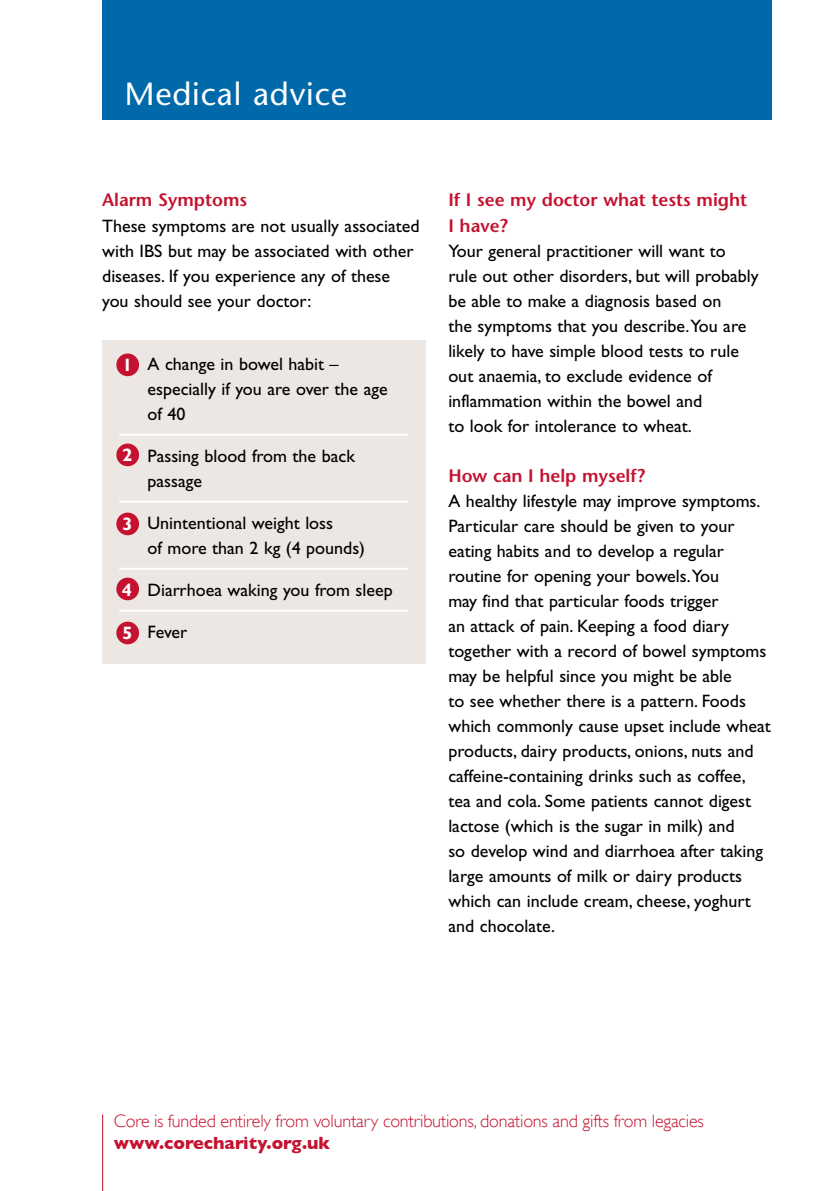
<style>
.page{position:relative;width:840px;height:1191px;background:#fff}
.page>*{position:absolute;margin:0;border:0;box-sizing:border-box;transform-origin:0 0}
.t1{font:500 32px "Stone Sans Std";letter-spacing:.025em;color:#fff}
.t2{font:18px/25px "Gill Sans Std";color:#000}
.t3{font:300 18px "Gill Sans";letter-spacing:-.01em;color:#c41230}
.t4{font:600 18px/25px "Stone Sans Std";color:#c41230}
.t5{font:700 18px "Gill Sans";color:#c41230}
.s1{font-family:"Humanist 521 BT";font-weight:700;color:#fff}
</style>
<div class="page">
<div style="left:102px;top:0;width:669px;height:119px;background:#0069aa"></div>
<div style="left:102px;top:340px;width:323px;height:323px;background:#ece7e3"></div>
<hr style="left:119px;top:434px;width:289px;height:2px;background:#fff">
<hr style="left:119px;top:501px;width:289px;height:2px;background:#fff">
<hr style="left:119px;top:568px;width:289px;height:2px;background:#fff">
<hr style="left:119px;top:610px;width:289px;height:2px;background:#fff">
<div style="left:116px;top:353px;width:23px;height:23px;background:#c41230;border-radius:50%"></div>
<div style="left:116px;top:443px;width:23px;height:23px;background:#c41230;border-radius:50%"></div>
<div style="left:116px;top:512px;width:23px;height:23px;background:#c41230;border-radius:50%"></div>
<div style="left:116px;top:577px;width:23px;height:23px;background:#c41230;border-radius:50%"></div>
<div style="left:116px;top:621px;width:23px;height:23px;background:#c41230;border-radius:50%"></div>
<hr style="left:102px;top:1114px;width:1px;height:77px;background:#c41230">
<h1 class="t1" style="left:125px;top:75px;width:224px">M edical advice</h1>
<p class="t4" style="left:102px;top:188px;width:146px">Alarm Symptoms</p>
<p class="t2" style="left:102px;top:213px;width:319px">These symptoms are not usually associated with IBS but may be associated with other diseases. If you experience any of these you should see your doctor:</p>
<p class="t2" style="left:147px;top:352px;width:241px;text-indent:-25px"><span class="s1">1</span> A change in bowel habit – especially if you are over the age of 40</p>
<p class="t2" style="left:147px;top:444px;width:209px;text-indent:-25px"><span class="s1">2</span> Passing blood from the back passage</p>
<p class="t2" style="left:147px;top:511px;width:219px;text-indent:-25px"><span class="s1">3</span> Unintentional weight loss<br>of more than 2 kg (4 pounds)</p>
<p class="t2" style="left:122px;top:578px;width:272px"><span class="s1">4</span> Diarrhoea waking you from sleep</p>
<p class="t2" style="left:122px;top:620px;width:66px"><span class="s1">5</span> Fever</p>
<p class="t4" style="left:448px;top:188px;width:300px">If I see my doctor what tests might<br>I have?</p>
<p class="t2" style="left:448px;top:238px;width:311px">Your general practitioner will want to rule out other disorders, but will probably be able to make a diagnosis based on<br>the symptoms that you describe.You are likely to have simple blood tests to rule out anaemia, to exclude evidence of inflammation within the bowel and<br>to look for intolerance to wheat.</p>
<p class="t4" style="left:448px;top:463px;width:198px">How can I help myself?</p>
<p class="t2" style="left:448px;top:488px;width:323px">A healthy lifestyle may improve symptoms.<br>Particular care should be given to your eating habits and to develop a regular routine for opening your bowels.You<br>may find that particular foods trigger<br>an attack of pain. Keeping a food diary together with a record of bowel symptoms may be helpful since you might be able<br>to see whether there is a pattern. Foods which commonly cause upset include wheat products, dairy products, onions, nuts and caffeine-containing drinks such as coffee, tea and cola. Some patients cannot digest lactose (which is the sugar in milk) and<br>so develop wind and diarrhoea after taking large amounts of milk or dairy products which can include cream, cheese, yoghurt and chocolate.</p>
<p class="t3" style="left:114px;top:1110px;width:591px">Core is funded entirely from voluntary contributions, donations and gifts from legacies</p>
<p class="t5" style="left:114px;top:1132px;width:218px">www.corecharity.org.uk</p>
</div>
